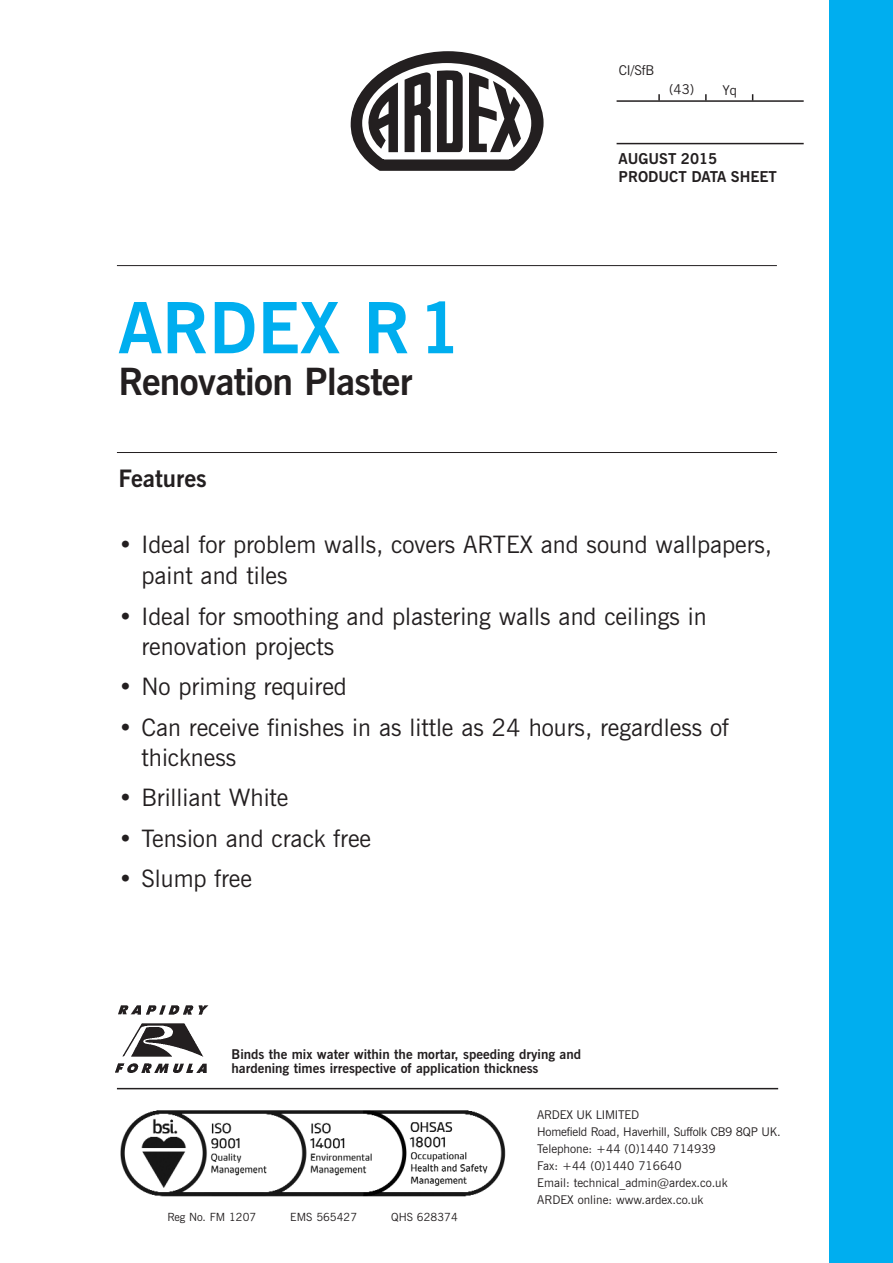
<style>
.page{position:relative;width:893px;height:1263px;background:#fff}
.page>*{position:absolute;margin:0;border:0;box-sizing:border-box;transform-origin:0 0}
.t1{font:700 70.5px "News Gothic BT";color:#00aeef}
.t2{font:700 37.5px "News Gothic BT";letter-spacing:-.02em;color:#231f20}
.t3{font:24px/30px "News Gothic BT";color:#231f20}
.t4{font:700 24px "News Gothic BT";color:#231f20}
.t5{font:700 15px/18px "News Gothic BT";color:#231f20}
.t6{font:700 13.5px/14.5px "News Gothic BT";color:#231f20}
.t7{font:13.5px "News Gothic BT";color:#231f20}
.t8{font:12px/17.1px "News Gothic BT";color:#231f20}
.t9{font:11.25px "News Gothic BT";letter-spacing:.005em;color:#231f20}
</style>
<div class="page">
<div style="left:829px;top:0;width:64px;height:1263px;background:#00aeef"></div>
<hr style="left:617px;top:100px;width:187px;height:2px;background:#231f20">
<hr style="left:617px;top:143px;width:187px;height:1px;background:#231f20">
<svg style="left:658px;top:94px;width:2px;height:7px"></svg>
<svg style="left:705px;top:94px;width:2px;height:7px"></svg>
<svg style="left:350px;top:51px;width:194px;height:120px"></svg>
<hr style="left:117px;top:265px;width:660px;height:1px;background:#231f20">
<hr style="left:117px;top:452px;width:660px;height:1px;background:#231f20">
<hr style="left:117px;top:1088px;width:661px;height:1px;background:#231f20">
<img style="left:115px;top:1005px;width:94px;height:68px">
<img style="left:120px;top:1110px;width:386px;height:87px">
<p class="t7" style="left:619px;top:65px;width:37px">CI/SfB</p>
<p class="t7" style="left:669px;top:84px;width:69px">(43) Yq</p>
<h1 class="t1" style="left:118px;top:302px;width:345px">ARDEX R1</h1>
<h2 class="t2" style="left:118px;top:368px;width:296px">Renovation Plaster</h2>
<p class="t4" style="left:118px;top:469px;width:90px">Features</p>
<p class="t5" style="left:619px;top:151px;width:160px">AUGUST 2015<br>PRODUCT DATA SHEET</p>
<p class="t3" style="left:142px;top:531px;width:632px;line-height:31.5px;text-indent:-23px">• Ideal for problem walls, covers ARTEX and sound wallpapers, paint and tiles</p>
<p class="t3" style="left:142px;top:603px;width:567px;text-indent:-23px">• Ideal for smoothing and plastering walls and ceilings in renovation projects</p>
<p class="t3" style="left:118px;top:674px;width:230px">• No priming required</p>
<p class="t3" style="left:142px;top:714px;width:589px;text-indent:-23px">• Can receive finishes in as little as 24 hours, regardless of thickness</p>
<p class="t3" style="left:118px;top:785px;width:172px">• Brilliant White</p>
<p class="t3" style="left:118px;top:825px;width:254px">• Tension and crack free</p>
<p class="t3" style="left:118px;top:866px;width:135px">• Slump free</p>
<p class="t6" style="left:232px;top:1048px;width:351px">Binds the mix water within the mortar, speeding drying and hardening times irrespective of application thickness</p>
<p class="t8" style="left:537px;top:1107px;width:245px">ARDEX UK LIMITED<br>Homefield Road, Haverhill, Suffolk CB9 8QP UK.<br>Telephone: +44 (0)1440 714939<br>Fax: +44 (0)1440 716640<br>Email: technical_admin@ardex.co.uk<br>ARDEX online: www.ardex.co.uk</p>
<p class="t9" style="left:167px;top:1212px;width:90px">Reg No. FM 1207</p>
<p class="t9" style="left:290px;top:1212px;width:68px">EMS 565427</p>
<p class="t9" style="left:391px;top:1212px;width:68px">QHS 628374</p>
</div>
